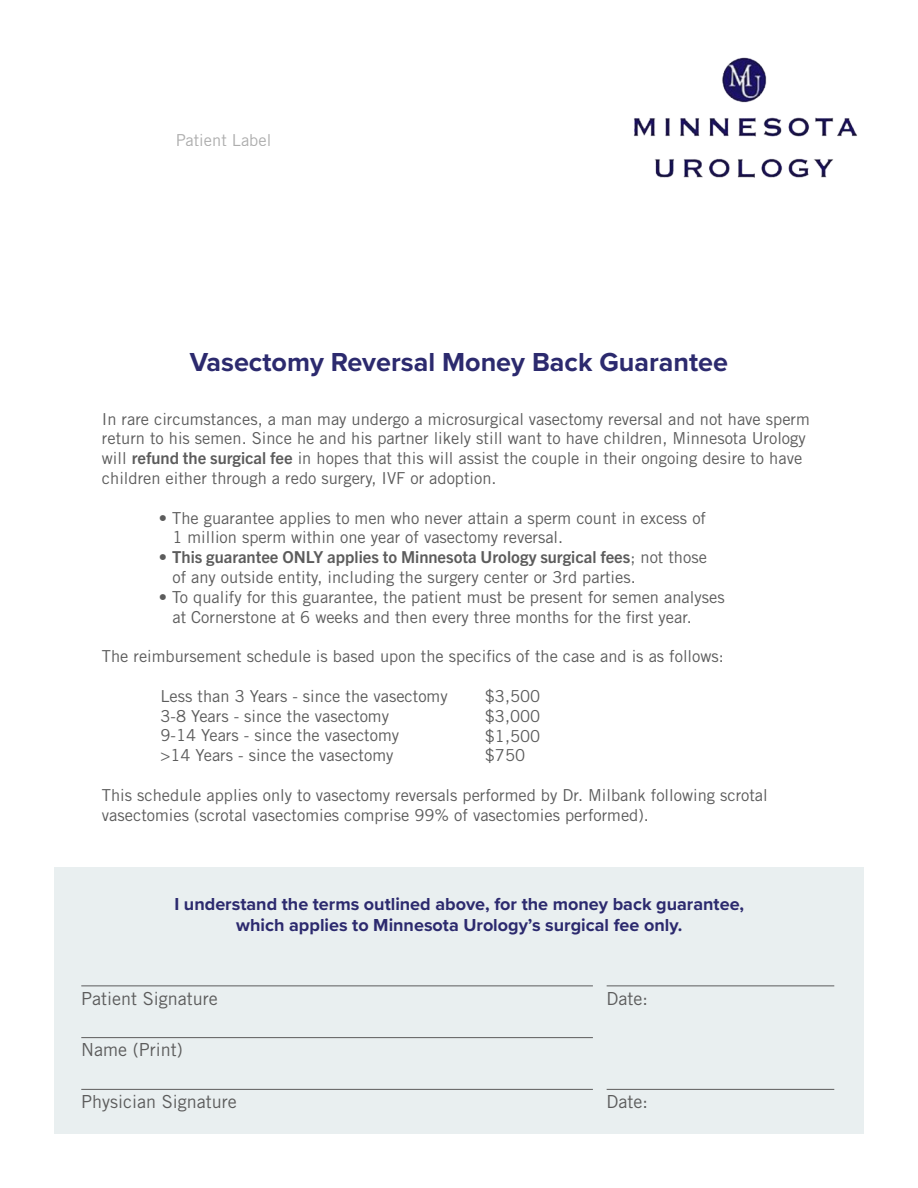
<style>
.page{position:relative;width:918px;height:1188px;background:#fff}
.page>*{position:absolute;margin:0;border:0;box-sizing:border-box;transform-origin:0 0}
.t1{font:700 27px "Proxima Nova";color:#2c2a6e}
.t2{font:700 18px "Proxima Nova";color:#2c2a6e}
.t3{font:18px "Trade Gothic LT Std";color:#5c5c5c}
.t4{font:16.5px/19.8px "Trade Gothic LT Std";color:#5c5c5c}
.t5{font:700 16.5px "Trade Gothic Next LT Pro";color:#5c5c5c}
.s1{font-family:"Trade Gothic Next LT Pro";font-weight:700}
.s2{font-family:"Trade Gothic LT Std";font-weight:400}
</style>
<div class="page">
<hr style="left:81px;top:986px;width:512px;height:1px;background:#5c5c5c">
<hr style="left:607px;top:986px;width:227px;height:1px;background:#5c5c5c">
<hr style="left:81px;top:1037px;width:512px;height:1px;background:#5c5c5c">
<hr style="left:81px;top:1089px;width:512px;height:1px;background:#5c5c5c">
<hr style="left:607px;top:1089px;width:227px;height:1px;background:#5c5c5c">
<img style="left:634px;top:57px;width:224px;height:121px">
<p class="t4" style="left:176px;top:130px;width:97px">Patient Label</p>
<p class="t1" style="left:190px;top:342px;width:540px">Vasectomy Reversal Money Back Guarantee</p>
<p class="t4" style="left:102px;top:409px;width:709px">In rare circumstances, a man may undergo a microsurgical vasectomy reversal and not have sperm return to his semen. Since he and his partner likely still want to have children, Minnesota Urology will <span class="s1">refund the surgical fee</span> in hopes that this will assist the couple in their ongoing desire to have children either through a redo surgery, IVF or adoption.</p>
<p class="t4" style="left:159px;top:508px;width:549px">• The guarantee applies to men who never attain a sperm count in excess of</p>
<p class="t4" style="left:172px;top:527px;width:392px">1 million sperm within one year of vasectomy reversal.</p>
<p class="t5" style="left:159px;top:546px;width:550px"><span class="s2">•</span> This guarantee ONLY applies to Minnesota Urology surgical fees<span class="s2">; not those</span></p>
<p class="t4" style="left:172px;top:567px;width:465px">of any outside entity, including the surgery center or 3rd parties.</p>
<p class="t4" style="left:159px;top:587px;width:567px">• To qualify for this guarantee, the patient must be present for semen analyses</p>
<p class="t4" style="left:172px;top:607px;width:521px">at Cornerstone at 6 weeks and then every three months for the first year.</p>
<p class="t4" style="left:102px;top:646px;width:623px">The reimbursement schedule is based upon the specifics of the case and is as follows:</p>
<p class="t4" style="left:160px;top:686px;width:289px">Less than 3 Years - since the vasectomy</p>
<p class="t4" style="left:160px;top:706px;width:230px">3-8 Years - since the vasectomy</p>
<p class="t4" style="left:160px;top:725px;width:240px">9-14 Years - since the vasectomy</p>
<p class="t4" style="left:160px;top:745px;width:235px">&gt;14 Years - since the vasectomy</p>
<p class="t4" style="left:102px;top:785px;width:667px">This schedule applies only to vasectomy reversals performed by Dr. Milbank following scrotal</p>
<p class="t4" style="left:102px;top:805px;width:549px">vasectomies (scrotal vasectomies comprise 99% of vasectomies performed).</p>
<p class="t4" style="left:485px;top:686px;width:57px">$3,500</p>
<p class="t4" style="left:485px;top:706px;width:57px">$3,000</p>
<p class="t4" style="left:485px;top:726px;width:57px">$1,500</p>
<p class="t4" style="left:485px;top:746px;width:42px">$750</p>
<p class="t2" style="left:174px;top:890px;width:571px">I understand the terms outlined above, for the money back guarantee,</p>
<p class="t2" style="left:236px;top:912px;width:447px">which applies to Minnesota Urology’s surgical fee only.</p>
<p class="t3" style="left:81px;top:987px;width:138px">Patient Signature</p>
<p class="t3" style="left:607px;top:987px;width:43px">Date:</p>
<p class="t3" style="left:81px;top:1039px;width:103px">Name (Print)</p>
<p class="t3" style="left:81px;top:1091px;width:157px">Physician Signature</p>
<p class="t3" style="left:607px;top:1091px;width:43px">Date:</p>
</div>
